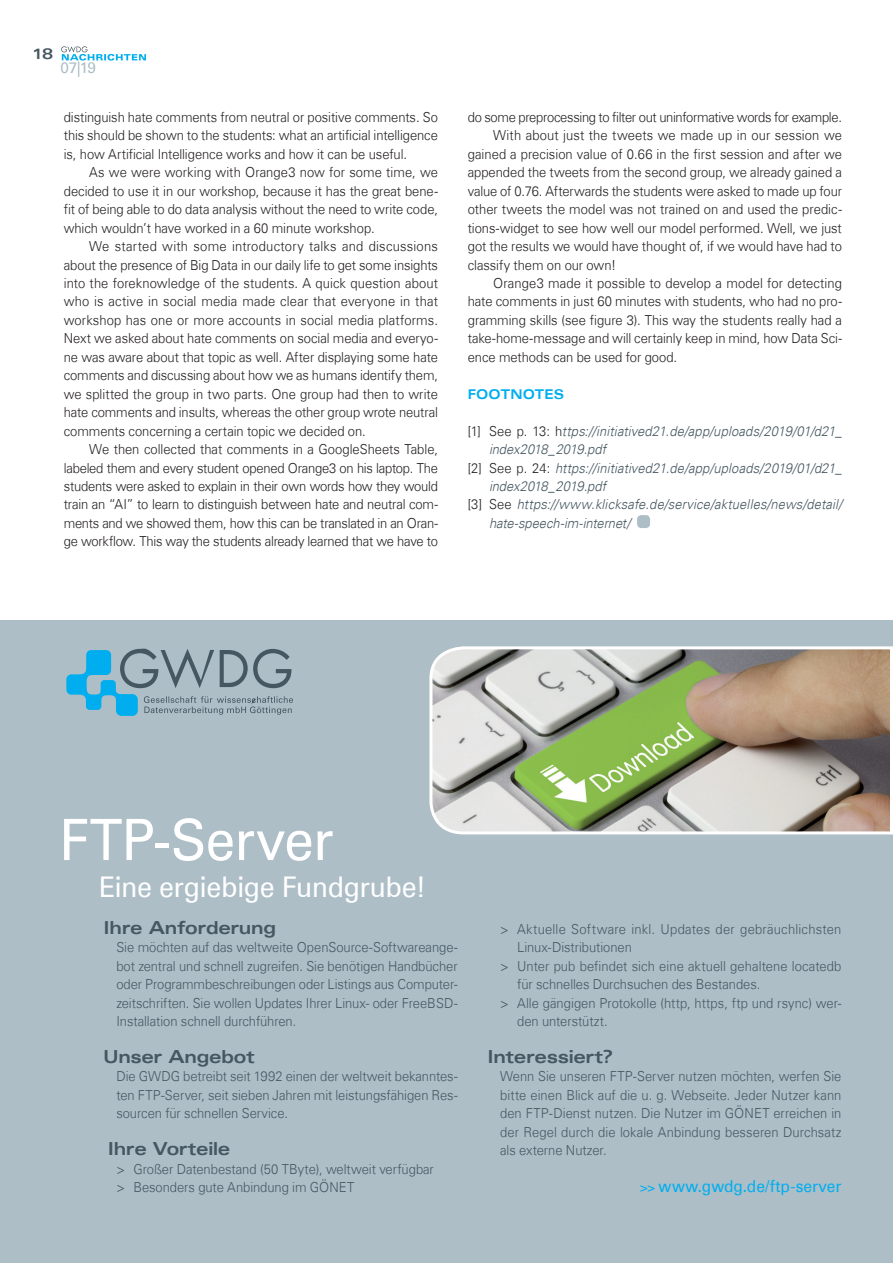
<style>
.page{position:relative;width:893px;height:1263px;background:#fff}
.page>*{position:absolute;margin:0;border:0;box-sizing:border-box;transform-origin:0 0}
.t1{font:57px "Univers Com 55 Roman";letter-spacing:-.02em;color:#fff;scale:.94 1}
.t2{font:28.5px "Univers Com 55 Roman";letter-spacing:-.015em;color:#fff;scale:.94 1}
.t3{font:18px "Univers Com 63 Bold Ext";letter-spacing:-.02em;color:#455760;scale:.94 1}
.t4{font:16.5px "Univers Com 55 Roman";letter-spacing:-.005em;color:#00aeef;scale:.94 1}
.t5{font:15.3px "Univers Com 55 Roman";color:#adbec7}
.t6{font:15px "Univers Com 63 Bold Ext";color:#455760}
.t7{font:300 13.8px/18.5px "Univers Com 45";letter-spacing:-.005em;color:#231f20;text-align:justify;scale:.94 1}
.t8{font:300 13.8px/18.5px "Univers Com 45";color:#455760;text-align:justify;scale:.94 1}
.t9{font:italic 300 13.8px "Univers Com 45";letter-spacing:.005em;color:#455760;scale:.94 1}
.t10{font:300 13.8px "Univers Com 45";letter-spacing:-.025em;color:#231f20;scale:.94 1}
.t11{font:13.5px "Univers Com 63 Bold Ext";color:#00aeef;scale:.94 1}
.s1{font-style:normal;color:#231f20}
.s2{font-size:13.8px}
</style>
<div class="page">
<svg style="left:61px;top:46px;width:85px;height:15px"></svg>
<div style="left:637px;top:515px;width:13px;height:13px;background:#adbec7;border-radius:4px"></div>
<div style="left:0;top:620px;width:893px;height:643px;background:#adbec7"></div>
<svg style="left:66px;top:648px;width:227px;height:68px"></svg>
<svg style="left:429px;top:646px;width:464px;height:189px;background:#afb098"></svg>
<p class="t6" style="left:32px;top:45px;width:23px">18</p>
<p class="t5" style="left:61px;top:58px;width:37px">07|19</p>
<p class="t7" style="left:64px;top:108px;width:400px">distinguish hate comments from neutral or positive comments. So this should be shown to the students: what an artificial intelligence is, how Artificial Intelligence works and how it can be useful.</p>
<p class="t7" style="left:64px;top:163px;width:400px;text-indent:26px">As we were working with Orange3 now for some time, we decided to use it in our workshop, because it has the great bene&shy;fit of being able to do data analysis without the need to write code, which wouldn’t have worked in a 60 minute workshop.</p>
<p class="t7" style="left:64px;top:237px;width:400px;text-indent:26px">We started with some introductory talks and discussions about the presence of Big Data in our daily life to get some insights into the foreknowledge of the students. A quick question about who is active in social media made clear that everyone in that workshop has one or more accounts in social media platforms.<br>Next we asked about hate comments on social media and everyo&shy;ne was aware about that topic as well. After displaying some hate comments and discussing about how we as humans identify them, we splitted the group in two parts. One group had then to write hate comments and insults, whereas the other group wrote neutral comments concerning a certain topic we decided on.</p>
<p class="t7" style="left:64px;top:440px;width:400px;text-indent:26px">We then collected that comments in a GoogleSheets Table, labeled them and every student opened Orange3 on his laptop. The students were asked to explain in their own words how they would train an “AI” to learn to distinguish between hate and neutral com&shy;ments and we showed them, how this can be translated in an Oran&shy;ge workflow. This way the students already learned that we have to</p>
<p class="t10" style="left:468px;top:109px;width:400px">do some preprocessing to filter out uninformative words for example.</p>
<p class="t7" style="left:493px;top:126px;width:372px">With about just the tweets we made up in our session we</p>
<p class="t7" style="left:468px;top:145px;width:400px">gained a precision value of 0.66 in the first session and after we</p>
<p class="t7" style="left:468px;top:163px;width:400px">appended the tweets from the second group, we already gained a</p>
<p class="t7" style="left:468px;top:182px;width:400px">value of 0.76. Afterwards the students were asked to made up four</p>
<p class="t7" style="left:468px;top:200px;width:400px">other tweets the model was not trained on and used the predic-</p>
<p class="t7" style="left:468px;top:219px;width:400px">tions-widget to see how well our model performed. Well, we just</p>
<p class="t7" style="left:468px;top:237px;width:400px">got the results we would have thought of, if we would have had to</p>
<p class="t7" style="left:468px;top:255px;width:159px">classify them on our own!</p>
<p class="t7" style="left:493px;top:274px;width:372px">Orange3 made it possible to develop a model for detecting</p>
<p class="t7" style="left:468px;top:292px;width:400px">hate comments in just 60 minutes with students, who had no pro-</p>
<p class="t7" style="left:468px;top:311px;width:400px">gramming skills (see figure 3). This way the students really had a</p>
<p class="t7" style="left:468px;top:329px;width:400px">take-home-message and will certainly keep in mind, how Data Sci-</p>
<p class="t7" style="left:468px;top:348px;width:224px">ence methods can be used for good.</p>
<p class="t11" style="left:468px;top:386px;width:102px">Footn otes</p>
<p class="t9" style="left:468px;top:422px;width:400px"><span class="s1">[1] See p. 13: h</span>ttps://initiatived21.de/app/uploads/2019/01/d21_</p>
<p class="t9" style="left:489px;top:441px;width:126px">index2018_2019.pdf</p>
<p class="t9" style="left:468px;top:459px;width:400px"><span class="s1">[2] See p. 24:</span> https://initiatived21.de/app/uploads/2019/01/d21_</p>
<p class="t9" style="left:489px;top:478px;width:126px">index2018_2019.pdf</p>
<p class="t9" style="left:468px;top:496px;width:400px"><span class="s1">[3] See</span> https://www.klicksafe.de/service/aktuelles/news/detail/</p>
<p class="t9" style="left:489px;top:515px;width:152px">hate-speech-im-internet/</p>
<h1 class="t1" style="left:59px;top:805px;width:294px">FTP-Server</h1>
<h2 class="t2" style="left:99px;top:870px;width:349px">Eine ergiebige Fundgrube!</h2>
<h3 class="t3" style="left:104px;top:917px;width:185px">I hre Anforderung</h3>
<p class="t8" style="left:116px;top:938px;width:365px">Sie möchten auf das weltweite OpenSource-Softwareange&shy;bot zentral und schnell zugreifen. Sie benötigen Handbücher oder Programmbeschreibungen oder Listings aus Computer&shy;zeitschriften. Sie wollen Updates Ihrer Linux- oder FreeBSD-Installation schnell durchführen.</p>
<h3 class="t3" style="left:104px;top:1046px;width:162px">U nser Angebot</h3>
<p class="t8" style="left:116px;top:1067px;width:365px">Die GWDG betreibt seit 1992 einen der weltweit bekanntes&shy;ten FTP-Server, seit sieben Jahren mit leistungsfähigen Res&shy;sourcen für schnellen Service.</p>
<h3 class="t3" style="left:108px;top:1139px;width:132px">I hre Vorteile</h3>
<p class="t8" style="left:116px;top:1159px;width:339px">&gt; Großer Datenbestand (50 TByte), weltweit verfügbar &gt; Besonders gute Anbindung im GÖNET</p>
<p class="t8" style="left:500px;top:920px;width:364px">&gt; Aktuelle Software inkl. Updates der gebräuchlichsten</p>
<p class="t8" style="left:517px;top:938px;width:124px">Linux-Distributionen</p>
<p class="t8" style="left:500px;top:957px;width:365px">&gt; Unter pub befindet sich eine aktuell gehaltene locatedb</p>
<p class="t8" style="left:517px;top:975px;width:260px">für schnelles Durchsuchen des Bestandes.</p>
<p class="t8" style="left:500px;top:993px;width:365px">&gt; Alle gängigen Protokolle (http, https, ftp und rsync) wer-</p>
<p class="t8" style="left:517px;top:1012px;width:98px">den unterstützt.</p>
<h3 class="t3" style="left:487px;top:1046px;width:135px">I nteressiert?</h3>
<p class="t8" style="left:500px;top:1067px;width:365px">Wenn Sie unseren FTP-Server nutzen möchten, werfen Sie bitte einen Blick auf die u. g. Webseite. Jeder Nutzer kann den FTP-Dienst nutzen. Die Nutzer im GÖNET erreichen in der Regel durch die lokale Anbindung besseren Durchsatz als externe Nutzer.</p>
<p class="t4" style="left:640px;top:1176px;width:215px"><span class="s2">&gt;&gt;</span> www.gwdg.de/ftp-server</p>
</div>
